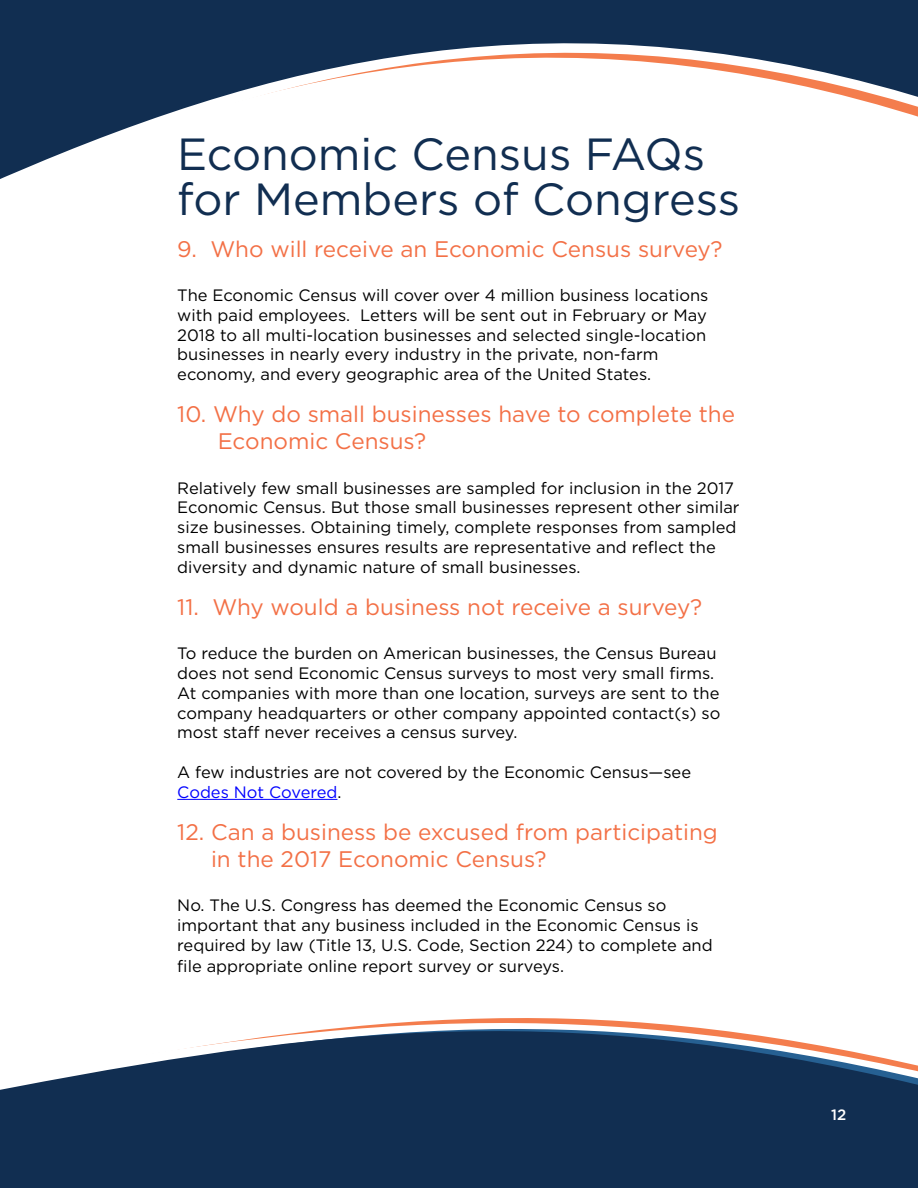
<style>
.page{position:relative;width:918px;height:1188px;background:#fff}
.page>*{position:absolute;margin:0;border:0;box-sizing:border-box;transform-origin:0 0}
.t1{font:45px/45px "Gotham";color:#112e51}
.t2{font:22.5px/27px "Gotham";color:#f37046}
.t3{font:16.5px/19.8px "Gotham";color:#000}
.t4{font:500 15px "Gotham";color:#fff}
.s1{color:#00f}
</style>
<div class="page">
<svg style="left:0;top:0;width:918px;height:179px"></svg>
<svg style="left:0;top:1018px;width:918px;height:170px;fill:#112e51"></svg>
<hr style="left:177px;top:799px;width:160px;height:1px;background:#00f">
<h1 class="t1" style="left:177px;top:131px;width:564px">Economic Census FAQs for Members of Congress</h1>
<h2 class="t2" style="left:177px;top:235px;width:547px">9. Who will receive an Economic Census survey?</h2>
<p class="t3" style="left:177px;top:285px;width:533px">The Economic Census will cover over 4 million business locations with paid employees. Letters will be sent out in February or May 2018 to all multi-location businesses and selected single-location businesses in nearly every industry in the private, non-farm economy, and every geographic area of the United States.</p>
<h2 class="t2" style="left:218px;top:400px;width:519px;text-indent:-40px">10. Why do small businesses have to complete the<br>Economic Census?</h2>
<p class="t3" style="left:177px;top:477px;width:564px">Relatively few small businesses are sampled for inclusion in the 2017<br>Economic Census. But those small businesses represent other similar size businesses. Obtaining timely, complete responses from sampled small businesses ensures results are representative and reflect the diversity and dynamic nature of small businesses.</p>
<h2 class="t2" style="left:177px;top:593px;width:526px">11. Why would a business not receive a survey?</h2>
<p class="t3" style="left:177px;top:643px;width:545px">To reduce the burden on American businesses, the Census Bureau does not send Economic Census surveys to most very small firms.<br>At companies with more than one location, surveys are sent to the company headquarters or other company appointed contact(s) so most staff never receives a census survey.</p>
<p class="t3" style="left:177px;top:762px;width:515px">A few industries are not covered by the Economic Census—see<br><span class="s1">Codes Not Covered</span>.</p>
<h2 class="t2" style="left:211px;top:818px;width:508px;text-indent:-34px">12. Can a business be excused from participating in the 2017 Economic Census?</h2>
<p class="t3" style="left:177px;top:895px;width:537px">No. The U.S. Congress has deemed the Economic Census so important that any business included in the Economic Census is required by law (Title 13, U.S. Code, Section 224) to complete and</p>
<p class="t3" style="left:177px;top:956px;width:388px">file appropriate online report survey or surveys.</p>
<p class="t4" style="left:831px;top:1105px;width:17px">12</p>
</div>
